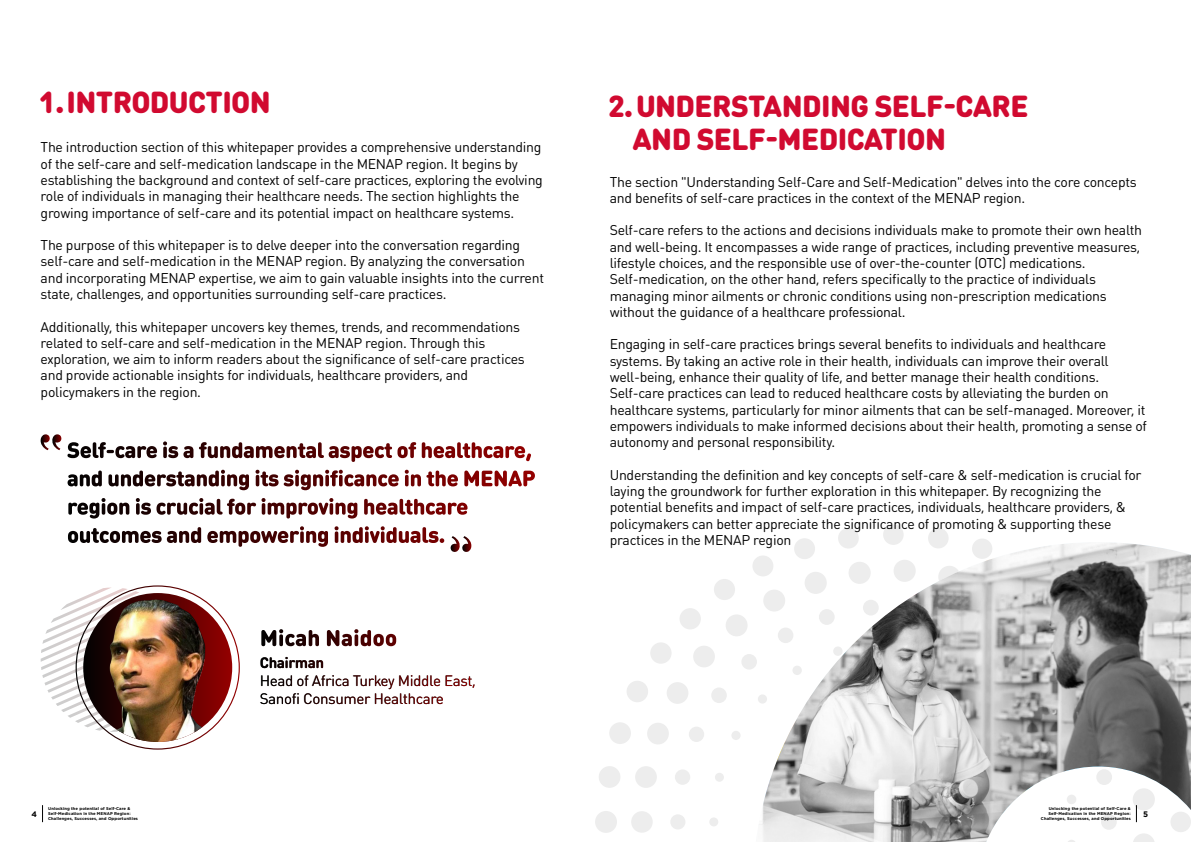
<style>
.page{position:relative;width:1191px;height:842px;background:#fff}
.page>*{position:absolute;margin:0;border:0;box-sizing:border-box;transform-origin:0 0}
.t1{font:900 30px/33.2px "DIN Round Pro";letter-spacing:-.02em;color:#d10a30}
.t2{font:15px/18px "DIN Round Pro";letter-spacing:-.02em;color:#1d1d1b}
.t3{font:700 15px "DIN Round Pro";letter-spacing:-.02em;color:#1d1d1b}
.t4{font:14px/16.3px "DIN Round Pro";letter-spacing:-.02em;color:#020202}
.t5{font:700 8px "Gotham";color:#000}
.t6{font:700 4.1px/4.9px "Gotham";letter-spacing:.02em;color:#000}
</style>
<div class="page">
<svg style="left:163px;top:441px;width:30px;height:17px"></svg>
<svg style="left:199px;top:442px;width:217px;height:20px"></svg>
<svg style="left:422px;top:442px;width:109px;height:19px"></svg>
<svg style="left:68px;top:470px;width:34px;height:16px"></svg>
<svg style="left:108px;top:470px;width:141px;height:20px"></svg>
<svg style="left:255px;top:470px;width:23px;height:16px"></svg>
<svg style="left:284px;top:470px;width:115px;height:20px"></svg>
<svg style="left:405px;top:470px;width:53px;height:16px"></svg>
<svg style="left:464px;top:470px;width:71px;height:16px"></svg>
<svg style="left:68px;top:498px;width:61px;height:20px"></svg>
<svg style="left:136px;top:498px;width:221px;height:20px"></svg>
<svg style="left:364px;top:499px;width:103px;height:16px"></svg>
<svg style="left:68px;top:527px;width:133px;height:16px"></svg>
<svg style="left:207px;top:526px;width:121px;height:21px"></svg>
<svg style="left:334px;top:526px;width:110px;height:17px"></svg>
<svg style="left:450px;top:536px;width:21px;height:16px"></svg>
<svg style="left:41px;top:434px;width:116px;height:24px"></svg>
<svg style="left:41px;top:587px;width:144px;height:141px"></svg>
<svg style="left:261px;top:629px;width:58px;height:17px"></svg>
<svg style="left:327px;top:629px;width:69px;height:17px"></svg>
<svg style="left:261px;top:657px;width:62px;height:11px"></svg>
<svg style="left:260px;top:675px;width:214px;height:29px"></svg>
<svg style="left:83px;top:593px;width:149px;height:149px;background:#560606"></svg>
<img style="left:94px;top:599px;width:125px;height:143px">
<svg style="left:42px;top:805px;width:1px;height:17px"></svg>
<div style="left:709px;top:817px;width:9px;height:9px;background:#ededed;border-radius:50%"></div>
<div style="left:731px;top:731px;width:9px;height:9px;background:#ededed;border-radius:50%"></div>
<div style="left:715px;top:773px;width:9px;height:9px;background:#ededed;border-radius:50%"></div>
<div style="left:670px;top:814px;width:15px;height:15px;background:#ededed;border-radius:50%"></div>
<div style="left:741px;top:654px;width:16px;height:15px;background:#ededed;border-radius:50%"></div>
<div style="left:711px;top:687px;width:16px;height:16px;background:#ededed;border-radius:50%"></div>
<div style="left:689px;top:727px;width:15px;height:15px;background:#ededed;border-radius:50%"></div>
<div style="left:675px;top:769px;width:15px;height:16px;background:#ededed;border-radius:50%"></div>
<div style="left:631px;top:811px;width:21px;height:22px;background:#ededed;border-radius:50%"></div>
<div style="left:725px;top:614px;width:22px;height:22px;background:#ededed;border-radius:50%"></div>
<div style="left:693px;top:646px;width:22px;height:21px;background:#ededed;border-radius:50%"></div>
<div style="left:666px;top:682px;width:22px;height:22px;background:#ededed;border-radius:50%"></div>
<div style="left:647px;top:723px;width:22px;height:21px;background:#ededed;border-radius:50%"></div>
<div style="left:635px;top:766px;width:22px;height:22px;background:#ededed;border-radius:50%"></div>
<div style="left:595px;top:811px;width:22px;height:22px;background:#ededed;border-radius:50%"></div>
<div style="left:972px;top:538px;width:20px;height:21px;background:#ededed;border-radius:50%"></div>
<div style="left:928px;top:528px;width:20px;height:20px;background:#ededed;border-radius:50%"></div>
<div style="left:883px;top:524px;width:20px;height:21px;background:#ededed;border-radius:50%"></div>
<div style="left:838px;top:528px;width:20px;height:20px;background:#ededed;border-radius:50%"></div>
<div style="left:794px;top:538px;width:21px;height:21px;background:#ededed;border-radius:50%"></div>
<div style="left:752px;top:555px;width:21px;height:21px;background:#ededed;border-radius:50%"></div>
<div style="left:714px;top:579px;width:21px;height:21px;background:#ededed;border-radius:50%"></div>
<div style="left:679px;top:608px;width:22px;height:21px;background:#ededed;border-radius:50%"></div>
<div style="left:650px;top:642px;width:21px;height:22px;background:#ededed;border-radius:50%"></div>
<div style="left:626px;top:681px;width:22px;height:21px;background:#ededed;border-radius:50%"></div>
<div style="left:609px;top:722px;width:22px;height:22px;background:#ededed;border-radius:50%"></div>
<div style="left:598px;top:766px;width:22px;height:22px;background:#ededed;border-radius:50%"></div>
<img style="left:758px;top:542px;width:433px;height:300px">
<svg style="left:1136px;top:805px;width:1px;height:17px"></svg>
<h1 class="t1" style="left:39px;top:84px;width:233px">1. INTRODUCTION</h1>
<p class="t4" style="left:41px;top:139px;width:504px">The introduction section of this whitepaper provides a comprehensive understanding of the self-care and self-medication landscape in the MENAP region. It begins by establishing the background and context of self-care practices, exploring the evolving role of individuals in managing their healthcare needs. The section highlights the growing importance of self-care and its potential impact on healthcare systems.</p>
<p class="t4" style="left:41px;top:236px;width:505px">The purpose of this whitepaper is to delve deeper into the conversation regarding self-care and self-medication in the MENAP region. By analyzing the conversation and incorporating MENAP expertise, we aim to gain valuable insights into the current state, challenges, and opportunities surrounding self-care practices.</p>
<p class="t4" style="left:41px;top:318px;width:486px">Additionally, this whitepaper uncovers key themes, trends, and recommendations related to self-care and self-medication in the MENAP region. Through this exploration, we aim to inform readers about the significance of self-care practices and provide actionable insights for individuals, healthcare providers, and policymakers in the region.</p>
<p class="t3" style="left:260px;top:652px;width:66px">Chairman</p>
<p class="t2" style="left:260px;top:671px;width:217px">Head of Africa Turkey Middle East,<br>Sanofi Consumer Healthcare</p>
<h1 class="t1" style="left:632px;top:88px;width:398px;text-indent:-24px">2. UNDERSTANDING SELF-CARE<br>AND SELF-MEDICATION</h1>
<p class="t4" style="left:609px;top:173px;width:528px">The section "Understanding Self-Care and Self-Medication" delves into the core concepts and benefits of self-care practices in the context of the MENAP region.</p>
<p class="t4" style="left:609px;top:222px;width:534px">Self-care refers to the actions and decisions individuals make to promote their own health and well-being. It encompasses a wide range of practices, including preventive measures, lifestyle choices, and the responsible use of over-the-counter (OTC) medications.<br>Self-medication, on the other hand, refers specifically to the practice of individuals managing minor ailments or chronic conditions using non-prescription medications without the guidance of a healthcare professional.</p>
<p class="t4" style="left:609px;top:336px;width:539px">Engaging in self-care practices brings several benefits to individuals and healthcare systems. By taking an active role in their health, individuals can improve their overall well-being, enhance their quality of life, and better manage their health conditions.<br>Self-care practices can lead to reduced healthcare costs by alleviating the burden on healthcare systems, particularly for minor ailments that can be self-managed. Moreover, it empowers individuals to make informed decisions about their health, promoting a sense of autonomy and personal responsibility.</p>
<p class="t4" style="left:609px;top:466px;width:533px">Understanding the definition and key concepts of self-care &amp; self-medication is crucial for laying the groundwork for further exploration in this whitepaper. By recognizing the potential benefits and impact of self-care practices, individuals, healthcare providers, &amp; policymakers can better appreciate the significance of promoting &amp; supporting these practices in the MENAP region</p>
<p class="t5" style="left:31px;top:809px;width:7px">4</p>
<p class="t6" style="left:48px;top:806px;width:91px">Unlocking the potential of Self-Care &amp;<br>Self-Medication in the MENAP Region:<br>Challenges, Successes, and Opportunities</p>
<p class="t5" style="left:1143px;top:809px;width:7px">5</p>
<p class="t6" style="left:1041px;top:806px;width:91px;text-align:right">Unlocking the potential of Self-Care &amp;<br>Self-Medication in the MENAP Region:<br>Challenges, Successes, and Opportunities</p>
</div>
